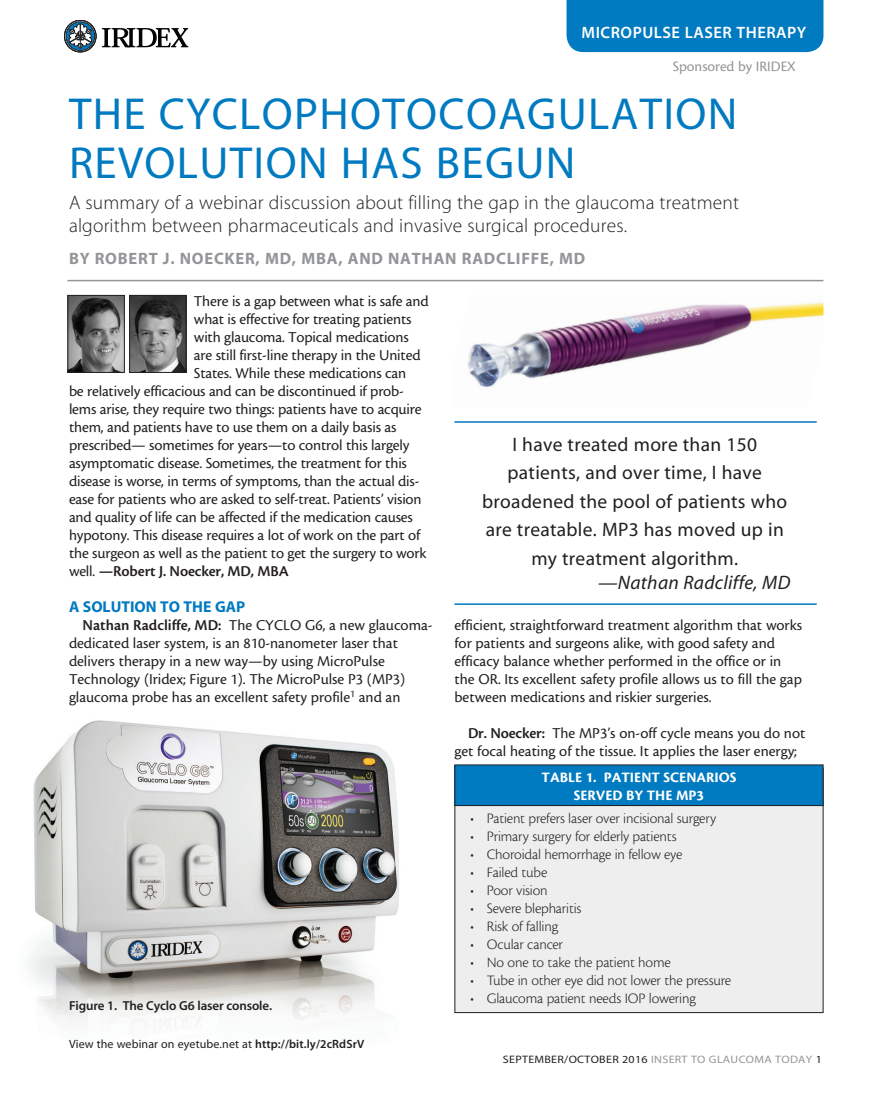
<style>
.page{position:relative;width:891px;height:1094px;background:#fff}
.page>*{position:absolute;margin:0;border:0;box-sizing:border-box;transform-origin:0 0}
.headline{font:45px/49.5px "Myriad MM 400 600";letter-spacing:.03em;color:#007ac0}
.deck{font:19.5px/22.5px "Myriad MM 215 600";letter-spacing:.01em;color:#231f20}
.pullquote{font:19.5px/28.5px "Myriad MM 400 600";letter-spacing:.015em;color:#231f20;text-align:center}
.pullquote_name{font:19.5px "Myriad MM It 400 600";letter-spacing:.015em;color:#231f20}
.author{font:16.5px "Myriad MM 700 600";letter-spacing:.045em;color:#939598}
.t1{font:16.5px "Myriad MM 565 600";letter-spacing:.03em;color:#fff}
.body{font:15.75px/18px "Cronos MM 408 10";letter-spacing:-.01em;color:#231f20}
.body-2{font:15.75px "Cronos MM 574 10";letter-spacing:-.01em;color:#231f20}
.subhead{font:15.75px "Myriad MM 700 600";color:#007ac0}
.t2{font:15px "Cronos MM 250 10";letter-spacing:-.01em;color:#231f20}
.sidebar_h1{font:15px/18px "Cronos MM 700 10";color:#fff;text-align:center}
.Supp_Byline{font:15px "Cronos MM 408 10";color:#939598}
.t3{font:13.05px "Myriad MM 565 600";letter-spacing:-.01em;color:#231f20}
.deck-2{font:12px "Myriad MM 400 600";letter-spacing:.01em;color:#231f20}
.t4{font:10.8px "Myriad MM 400 600";letter-spacing:.025em;color:#231f20;scale:1.11 1}
.s1{font-family:"Cronos MM 408 10"}
.s2{font-family:"Cronos MM 574 10"}
.s3{font-family:"Myriad MM 565 600"}
.s4{color:#939598}
</style>
<div class="page">
<div style="left:567px;top:0;width:256px;height:52px;background:#007ac0"></div>
<svg style="left:64px;top:20px;width:32px;height:32px"></svg>
<svg style="left:66px;top:22px;width:29px;height:28px"></svg>
<div style="left:66px;top:21px;width:29px;height:30px;border:1px solid #231f20;border-radius:50%"></div>
<div style="left:64px;top:20px;width:32px;height:32px;border:1px solid #231f20;border-radius:50%"></div>
<svg style="left:68px;top:24px;width:27px;height:27px"></svg>
<svg style="left:102px;top:28px;width:86px;height:19px"></svg>
<img style="left:467px;top:302px;width:357px;height:86px">
<hr style="left:68px;top:280px;width:756px;height:1px;background:#939598">
<img style="left:28px;top:720px;width:371px;height:307px">
<img style="left:70px;top:297px;width:53px;height:74px">
<div style="left:68px;top:295px;width:57px;height:78px;border:1px solid #231f20"></div>
<img style="left:131px;top:297px;width:53px;height:74px">
<div style="left:129px;top:295px;width:57px;height:78px;border:1px solid #231f20"></div>
<div style="left:455px;top:768px;width:368px;height:244px;background:#eeeeef"></div>
<div style="left:455px;top:765px;width:368px;height:40px;background:#007ac0"></div>
<div style="left:454px;top:764px;width:370px;height:42px;border:1px solid #231f20"></div>
<hr style="left:454px;top:421px;width:363px;height:2px;background:#007ac0">
<hr style="left:454px;top:603px;width:363px;height:2px;background:#007ac0">
<p class="t1" style="left:582px;top:25px;width:226px">MICROPULSE LASER THERAPY</p>
<p class="Supp_Byline" style="left:673px;top:58px;width:125px">Sponsored by IRIDEX</p>
<p class="headline" style="left:69px;top:91px;width:670px">THE CYCLOPHOTOCOAGULATION<br>REVOLUTION HAS BEGUN</p>
<p class="deck" style="left:69px;top:193px;width:672px">A summary of a webinar discussion about filling the gap in the glaucoma treatment algorithm between pharmaceuticals and invasive surgical procedures.</p>
<p class="author" style="left:69px;top:250px;width:518px">BY ROBERT J. NOECKER, MD, MBA, AND NATHAN RADCLIFFE, MD</p>
<p class="body" style="left:194px;top:292px;width:236px">There is a gap between what is safe and</p>
<p class="body" style="left:194px;top:310px;width:219px">what is effective for treating patients</p>
<p class="body" style="left:194px;top:328px;width:216px">with glaucoma. Topical medications</p>
<p class="body" style="left:194px;top:346px;width:228px">are still first-line therapy in the United</p>
<p class="body" style="left:194px;top:364px;width:214px">States. While these medications can</p>
<p class="body" style="left:69px;top:382px;width:337px">be relatively efficacious and can be discontinued if prob-</p>
<p class="body" style="left:69px;top:400px;width:354px">lems arise, they require two things: patients have to acquire</p>
<p class="body" style="left:69px;top:418px;width:329px">them, and patients have to use them on a daily basis as</p>
<p class="body" style="left:69px;top:436px;width:342px">prescribed— sometimes for years—to control this largely</p>
<p class="body" style="left:69px;top:454px;width:340px">asymptomatic disease. Sometimes, the treatment for this</p>
<p class="body" style="left:69px;top:472px;width:352px">disease is worse, in terms of symptoms, than the actual dis-</p>
<p class="body" style="left:69px;top:490px;width:354px">ease for patients who are asked to self-treat. Patients’ vision</p>
<p class="body" style="left:69px;top:508px;width:345px">and quality of life can be affected if the medication causes</p>
<p class="body" style="left:69px;top:526px;width:353px">hypotony. This disease requires a lot of work on the part of</p>
<p class="body" style="left:69px;top:544px;width:359px">the surgeon as well as the patient to get the surgery to work</p>
<p class="body-2" style="left:69px;top:563px;width:221px"><span class="s1">well.</span> —Robert J. Noecker, MD, MBA</p>
<p class="subhead" style="left:69px;top:599px;width:178px">A SOLUTION TO THE GAP</p>
<p class="body" style="left:69px;top:616px;width:365px;text-indent:14px"><span class="s2">Nathan Radcliffe, MD:</span> The CYCLO G6, a new glaucoma&shy;dedicated laser system, is an 810-nanometer laser that delivers therapy in a new way—by using MicroPulse Technology (Iridex; Figure 1). The MicroPulse P3 (MP3) glaucoma probe has an excellent safety profile<sup>1</sup> and an</p>
<p class="body" style="left:454px;top:616px;width:349px">efficient, straightforward treatment algorithm that works for patients and surgeons alike, with good safety and efficacy balance whether performed in the office or in the OR. Its excellent safety profile allows us to fill the gap between medications and riskier surgeries.</p>
<p class="body" style="left:454px;top:724px;width:352px;text-indent:14px"><span class="s2">Dr. Noecker:</span> The MP3’s on-off cycle means you do not get focal heating of the tissue. It applies the laser energy;</p>
<p class="pullquote" style="left:482px;top:431px;width:307px">I have treated more than 150 patients, and over time, I have broadened the pool of patients who are treatable. MP3 has moved up in my treatment algorithm.</p>
<p class="pullquote_name" style="left:598px;top:572px;width:194px">—Nathan Radcliffe, MD</p>
<p class="t3" style="left:69px;top:999px;width:205px">Figure 1. The Cyclo G6 laser console.</p>
<p class="deck-2" style="left:69px;top:1037px;width:297px">View the webinar on eyetube.net at <span class="s3">http://bit.ly/2cRdSrV</span></p>
<p class="sidebar_h1" style="left:542px;top:768px;width:196px">TABLE 1. PATIENT SCENARIOS<br>SERVED BY THE MP3</p>
<p class="t2" style="left:470px;top:810px;width:247px">• Patient prefers laser over incisional surgery</p>
<p class="t2" style="left:470px;top:828px;width:208px">• Primary surgery for elderly patients</p>
<p class="t2" style="left:470px;top:846px;width:214px">• Choroidal hemorrhage in fellow eye</p>
<p class="t2" style="left:470px;top:864px;width:79px">• Failed tube</p>
<p class="t2" style="left:470px;top:882px;width:79px">• Poor vision</p>
<p class="t2" style="left:470px;top:900px;width:113px">• Severe blepharitis</p>
<p class="t2" style="left:470px;top:918px;width:89px">• Risk of falling</p>
<p class="t2" style="left:470px;top:936px;width:94px">• Ocular cancer</p>
<p class="t2" style="left:470px;top:954px;width:202px">• No one to take the patient home</p>
<p class="t2" style="left:470px;top:972px;width:262px">• Tube in other eye did not lower the pressure</p>
<p class="t2" style="left:470px;top:990px;width:227px">• Glaucoma patient needs IOP lowering</p>
<p class="t4" style="left:503px;top:1054px;width:289px">SEPTEMBER/OCTOBER 2016 <span class="s4">INSERT TO GLAUCOMA TODAY</span> 1</p>
</div>
